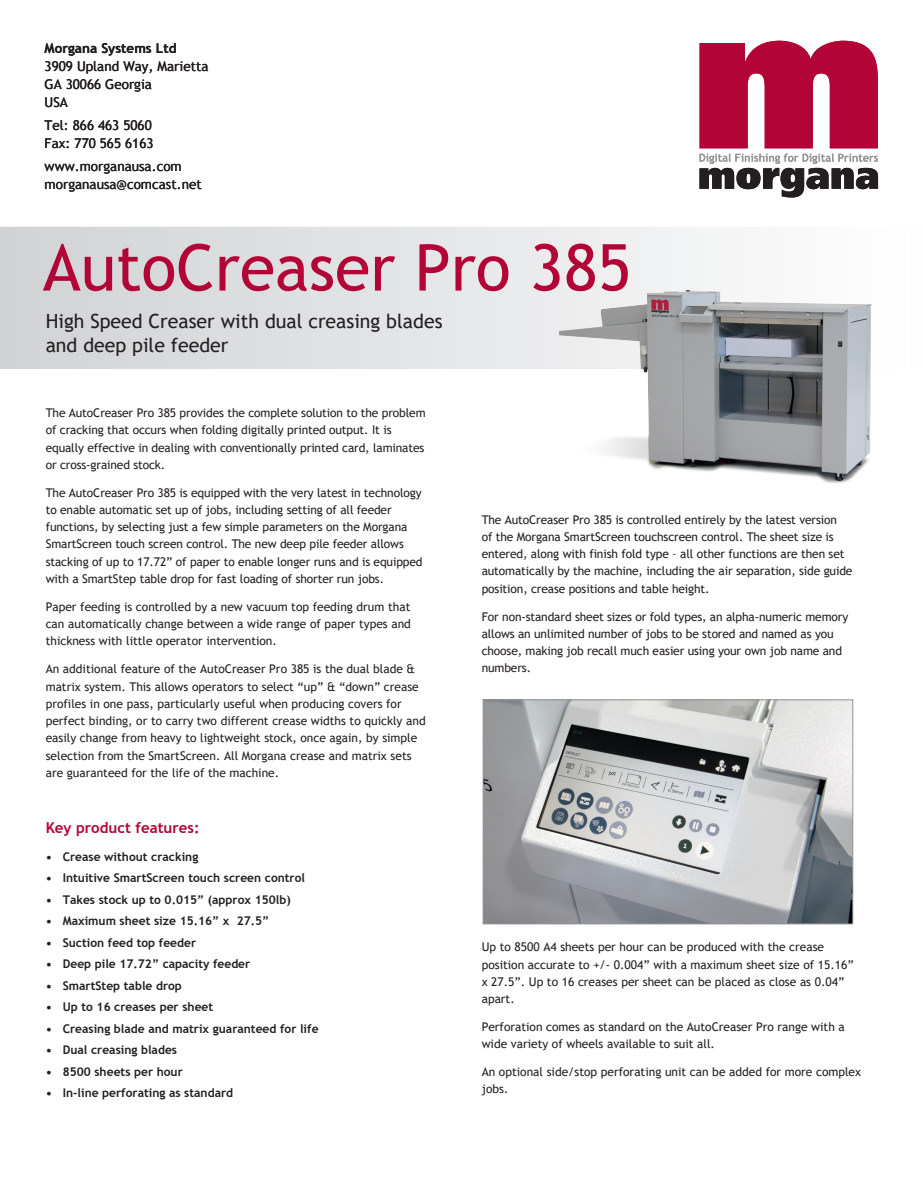
<style>
.page{position:relative;width:923px;height:1187px;background:#fff}
.page>*{position:absolute;margin:0;border:0;box-sizing:border-box;transform-origin:0 0}
.t1{font:64.5px "Trebuchet MS";color:#b30437}
.t2{font:19.5px/24px "Trebuchet MS";color:#231f20}
.t3{font:700 15px "Trebuchet MS";color:#b30437}
.t4{font:13.5px/18px "Trebuchet MS";color:#231f20}
.t5{font:700 13.5px "Trebuchet MS";color:#231f20}
.t6{font:12px/17.2px "Trebuchet MS";letter-spacing:-.01em;color:#231f20}
.t7{font:700 12px "Trebuchet MS";color:#231f20}
</style>
<div class="page">
<svg style="left:0;top:227px;width:546px;height:141px;background:#dddee0"></svg>
<img style="left:546px;top:187px;width:333px;height:296px">
<img style="left:485px;top:701px;width:366px;height:221px">
<div style="left:483px;top:699px;width:370px;height:225px;border:1px solid #939598"></div>
<svg style="left:699px;top:41px;width:179px;height:156px"></svg>
<p class="t5" style="left:45px;top:39px;width:133px">Morgana Systems Ltd</p>
<p class="t4" style="left:45px;top:57px;width:165px">3909 Upland Way, Marietta<br>GA 30066 Georgia<br>USA</p>
<p class="t4" style="left:45px;top:116px;width:110px">Tel: 866 463 5060<br>Fax: 770 565 6163</p>
<p class="t4" style="left:45px;top:157px;width:159px">www.morganausa.com morganausa@comcast.net</p>
<h1 class="t1" style="left:43px;top:227px;width:590px">AutoCreaser Pro 385</h1>
<h2 class="t2" style="left:46px;top:308px;width:398px">High Speed Creaser with dual creasing blades and deep pile feeder</h2>
<p class="t6" style="left:46px;top:404px;width:381px">The AutoCreaser Pro 385 provides the complete solution to the problem of cracking that occurs when folding digitally printed output. It is equally effective in dealing with conventionally printed card, laminates or cross-grained stock.</p>
<p class="t6" style="left:46px;top:483px;width:378px">The AutoCreaser Pro 385 is equipped with the very latest in technology to enable automatic set up of jobs, including setting of all feeder functions, by selecting just a few simple parameters on the Morgana SmartScreen touch screen control. The new deep pile feeder allows stacking of up to 17.72” of paper to enable longer runs and is equipped with a SmartStep table drop for fast loading of shorter run jobs.</p>
<p class="t6" style="left:46px;top:598px;width:367px;text-align:justify">Paper feeding is controlled by a new vacuum top feeding drum that can automatically change between a wide range of paper types and thickness with little operator intervention.</p>
<p class="t6" style="left:46px;top:660px;width:381px">An additional feature of the AutoCreaser Pro 385 is the dual blade &amp; matrix system. This allows operators to select “up” &amp; “down” crease profiles in one pass, particularly useful when producing covers for perfect binding, or to carry two different crease widths to quickly and easily change from heavy to lightweight stock, once again, by simple selection from the SmartScreen. All Morgana crease and matrix sets are guaranteed for the life of the machine.</p>
<p class="t3" style="left:46px;top:818px;width:155px">Key product features:</p>
<p class="t7" style="left:46px;top:848px;width:154px">• Crease without cracking</p>
<p class="t7" style="left:46px;top:870px;width:261px">• Intuitive SmartScreen touch screen control</p>
<p class="t7" style="left:46px;top:891px;width:247px">• Takes stock up to 0.015” (approx 150lb)</p>
<p class="t7" style="left:46px;top:913px;width:225px">• Maximum sheet size 15.16” x 27.5”</p>
<p class="t7" style="left:46px;top:934px;width:152px">• Suction feed top feeder</p>
<p class="t7" style="left:46px;top:956px;width:206px">• Deep pile 17.72” capacity feeder</p>
<p class="t7" style="left:46px;top:977px;width:138px">• SmartStep table drop</p>
<p class="t7" style="left:46px;top:999px;width:169px">• Up to 16 creases per sheet</p>
<p class="t7" style="left:46px;top:1020px;width:274px">• Creasing blade and matrix guaranteed for life</p>
<p class="t7" style="left:46px;top:1042px;width:133px">• Dual creasing blades</p>
<p class="t7" style="left:46px;top:1063px;width:139px">• 8500 sheets per hour</p>
<p class="t7" style="left:46px;top:1085px;width:189px">• In-line perforating as standard</p>
<p class="t6" style="left:482px;top:510px;width:372px">The AutoCreaser Pro 385 is controlled entirely by the latest version<br>of the Morgana SmartScreen touchscreen control. The sheet size is entered, along with finish fold type – all other functions are then set automatically by the machine, including the air separation, side guide position, crease positions and table height.</p>
<p class="t6" style="left:482px;top:607px;width:368px">For non-standard sheet sizes or fold types, an alpha-numeric memory allows an unlimited number of jobs to be stored and named as you choose, making job recall much easier using your own job name and numbers.</p>
<p class="t6" style="left:482px;top:938px;width:373px">Up to 8500 A4 sheets per hour can be produced with the crease position accurate to +/- 0.004” with a maximum sheet size of 15.16” x 27.5”. Up to 16 creases per sheet can be placed as close as 0.04” apart.</p>
<p class="t6" style="left:482px;top:1017px;width:365px">Perforation comes as standard on the AutoCreaser Pro range with a wide variety of wheels available to suit all.</p>
<p class="t6" style="left:482px;top:1063px;width:381px">An optional side/stop perforating unit can be added for more complex jobs.</p>
</div>
